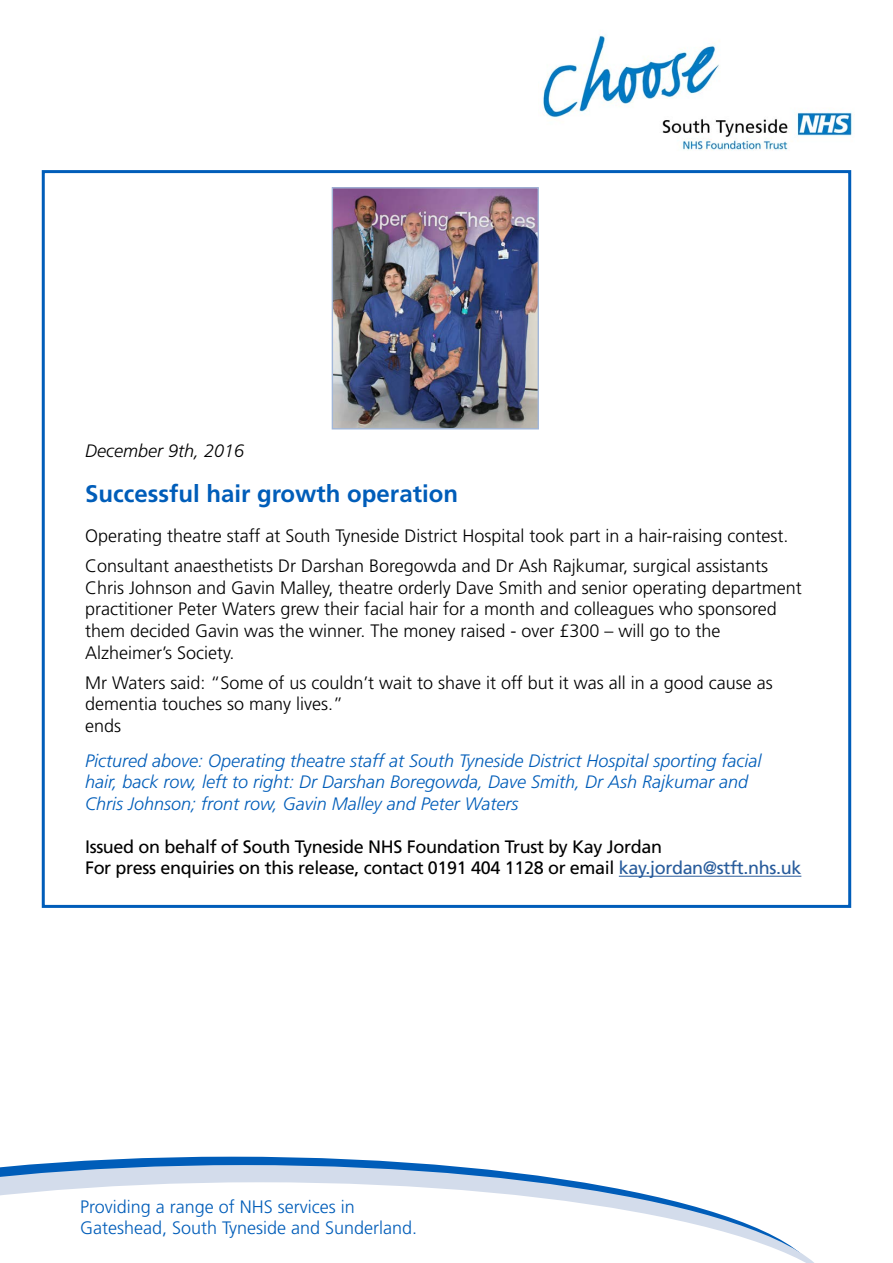
<style>
.page{position:relative;width:893px;height:1263px;background:#fff}
.page>*{position:absolute;margin:0;border:0;box-sizing:border-box;transform-origin:0 0}
.t1{font:700 24px "Frutiger";color:#005db9}
.t2{font:300 18px/21.6px "Frutiger";color:#000}
.t3{font:italic 300 18px/21.6px "Frutiger";color:#005db9}
.t4{font:18px/21.6px "Frutiger";letter-spacing:-.02em;color:#000}
.t5{font:300 18px/21.6px "Frutiger";color:#005db9}
.t6{font:italic 300 18px "Frutiger";color:#000}
.s1{color:#275b9b}
</style>
<div class="page">
<img style="left:543px;top:35px;width:309px;height:116px">
<svg style="left:25px;top:1157px;width:414px;height:8px;fill:#005db9"></svg>
<svg style="left:0;top:1165px;width:580px;height:17px;fill:#d3dceb"></svg>
<svg style="left:0;top:1182px;width:814px;height:81px"></svg>
<div style="left:42px;top:170px;width:809px;height:738px;background:#fff;border:3px solid #005db9"></div>
<img style="left:334px;top:189px;width:203px;height:238px">
<div style="left:332px;top:187px;width:207px;height:242px;border:1px solid #a2b7d9"></div>
<hr style="left:619px;top:876px;width:182px;height:1px;background:#275b9b">
<p class="t6" style="left:85px;top:441px;width:161px">December 9th, 2016</p>
<h1 class="t1" style="left:85px;top:480px;width:374px">Successful hair growth operation</h1>
<p class="t2" style="left:85px;top:521px;width:705px;line-height:30.2px">Operating theatre staff at South Tyneside District Hospital took part in a hair-raising contest.<br>Consultant anaesthetists Dr Darshan Boregowda and Dr Ash Rajkumar, surgical assistants</p>
<p class="t2" style="left:85px;top:577px;width:718px">Chris Johnson and Gavin Malley, theatre orderly Dave Smith and senior operating department practitioner Peter Waters grew their facial hair for a month and colleagues who sponsored them decided Gavin was the winner. The money raised - over £300 – will go to the Alzheimer’s Society.</p>
<p class="t2" style="left:85px;top:672px;width:689px">Mr Waters said: “Some of us couldn’t wait to shave it off but it was all in a good cause as dementia touches so many lives.”<br>ends</p>
<p class="t3" style="left:85px;top:750px;width:678px">Pictured above: Operating theatre staff at South Tyneside District Hospital sporting facial hair, back row, left to right: Dr Darshan Boregowda, Dave Smith, Dr Ash Rajkumar and<br>Chris Johnson; front row, Gavin Malley and Peter Waters</p>
<p class="t4" style="left:85px;top:835px;width:718px">Issued on behalf of South Tyneside NHS Foundation Trust by Kay Jordan<br>For press enquiries on this release, contact 0191 404 1128 or email <span class="s1">kay.jordan@stft.nhs.uk</span></p>
<p class="t5" style="left:80px;top:1196px;width:339px">Providing a range of NHS services in<br>Gateshead, South Tyneside and Sunderland.</p>
</div>
